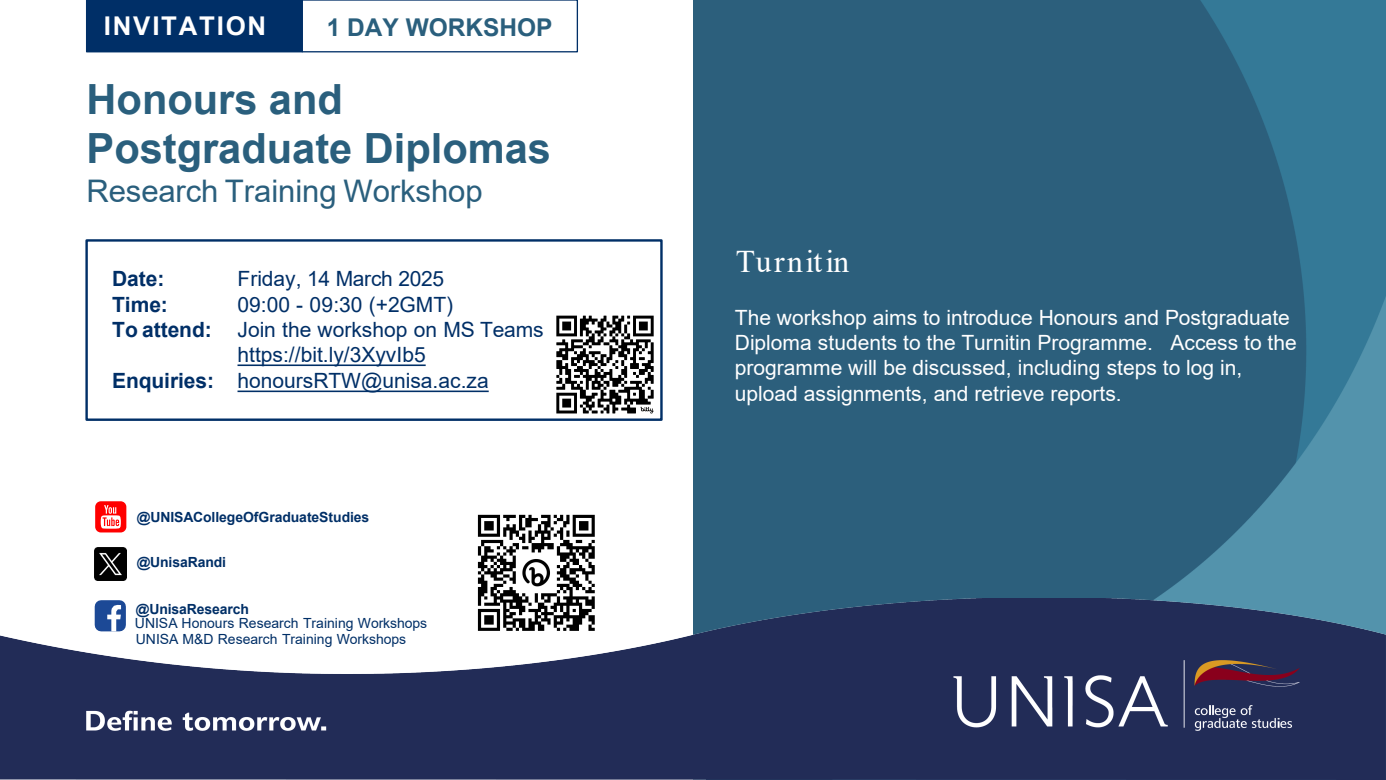
<style>
.page{position:relative;width:1386px;height:780px;background:#fff}
.page>*{position:absolute;margin:0;border:0;box-sizing:border-box;transform-origin:0 0}
.t1{font:700 41.56px/48.9px "Arial";color:#2a5f7d}
.t2{font:31.5px "Times New Roman";letter-spacing:.075em;color:#fff}
.t3{font:31.06px "Arial";letter-spacing:-.005em;color:#2a5f7d}
.t4{font:700 25.81px "Arial";letter-spacing:.07em;color:#fff}
.t5{font:700 24.5px "Arial";color:#2a5f7d}
.t6{font:21px/25.2px "Arial";color:#fff}
.t7{font:21px "Arial";color:#002f67}
.t8{font:700 21px "Arial";letter-spacing:-.005em;color:#002f67}
.t9{font:14px "Arial";color:#002f67}
.t10{font:700 14px "Arial";letter-spacing:-.005em;color:#002f67}
.s1{font-weight:700}
</style>
<div class="page">
<img style="left:693px;top:0;width:692px;height:597px">
<img style="left:0;top:597px;width:1385px;height:182px">
<div style="left:85px;top:239px;width:577px;height:181px;border:2px solid #002f67"></div>
<svg style="left:237px;top:364px;width:188px;height:2px"></svg>
<svg style="left:237px;top:390px;width:251px;height:2px"></svg>
<svg style="left:86px;top:0;width:492px;height:52px"></svg>
<img style="left:464px;top:514px;width:145px;height:131px">
<svg style="left:95px;top:600px;width:31px;height:31px"></svg>
<div style="left:95px;top:501px;width:31px;height:31px;background:#f00;border-radius:6px"></div>
<svg style="left:101px;top:505px;width:20px;height:23px"></svg>
<img style="left:94px;top:547px;width:32px;height:33px">
<img style="left:556px;top:315px;width:98px;height:99px">
<p class="t4" style="left:104px;top:8px;width:164px">INVITATION</p>
<p class="t5" style="left:326px;top:10px;width:227px">1 DAY WORKSHOP</p>
<p class="t1" style="left:87px;top:76px;width:466px">Honours and<br>Postgraduate Diplomas</p>
<p class="t3" style="left:87px;top:169px;width:398px">Research Training Workshop</p>
<p class="t8" style="left:112px;top:263px;width:54px">Date:</p>
<p class="t7" style="left:237px;top:264px;width:208px">Friday, 14 March 2025</p>
<p class="t8" style="left:112px;top:289px;width:57px">Time:</p>
<p class="t7" style="left:237px;top:290px;width:217px">09:00 - 09:30 (+2GMT)</p>
<p class="t7" style="left:112px;top:315px;width:433px"><span class="s1">To attend:</span> Join the workshop on MS Teams</p>
<p class="t7" style="left:237px;top:340px;width:190px">https://bit.ly/3XyvIb5</p>
<p class="t7" style="left:112px;top:366px;width:378px"><span class="s1">Enquiries:</span> honoursRTW@unisa.ac.za</p>
<p class="t10" style="left:137px;top:507px;width:234px">@UNISACollegeOfGraduateStudies</p>
<p class="t10" style="left:137px;top:551px;width:91px">@UnisaRandi</p>
<p class="t10" style="left:136px;top:598px;width:115px">@UnisaResearch</p>
<p class="t9" style="left:135px;top:613px;width:294px">UNISA Honours Research Training Workshops</p>
<p class="t9" style="left:136px;top:629px;width:272px">UNISA M&amp;D Research Training Workshops</p>
<p class="t2" style="left:735px;top:239px;width:115px">Turnitin</p>
<p class="t6" style="left:734px;top:304px;width:563px">The workshop aims to introduce Honours and Postgraduate Diploma students to the Turnitin Programme. Access to the programme will be discussed, including steps to log in, upload assignments, and retrieve reports.</p>
</div>
